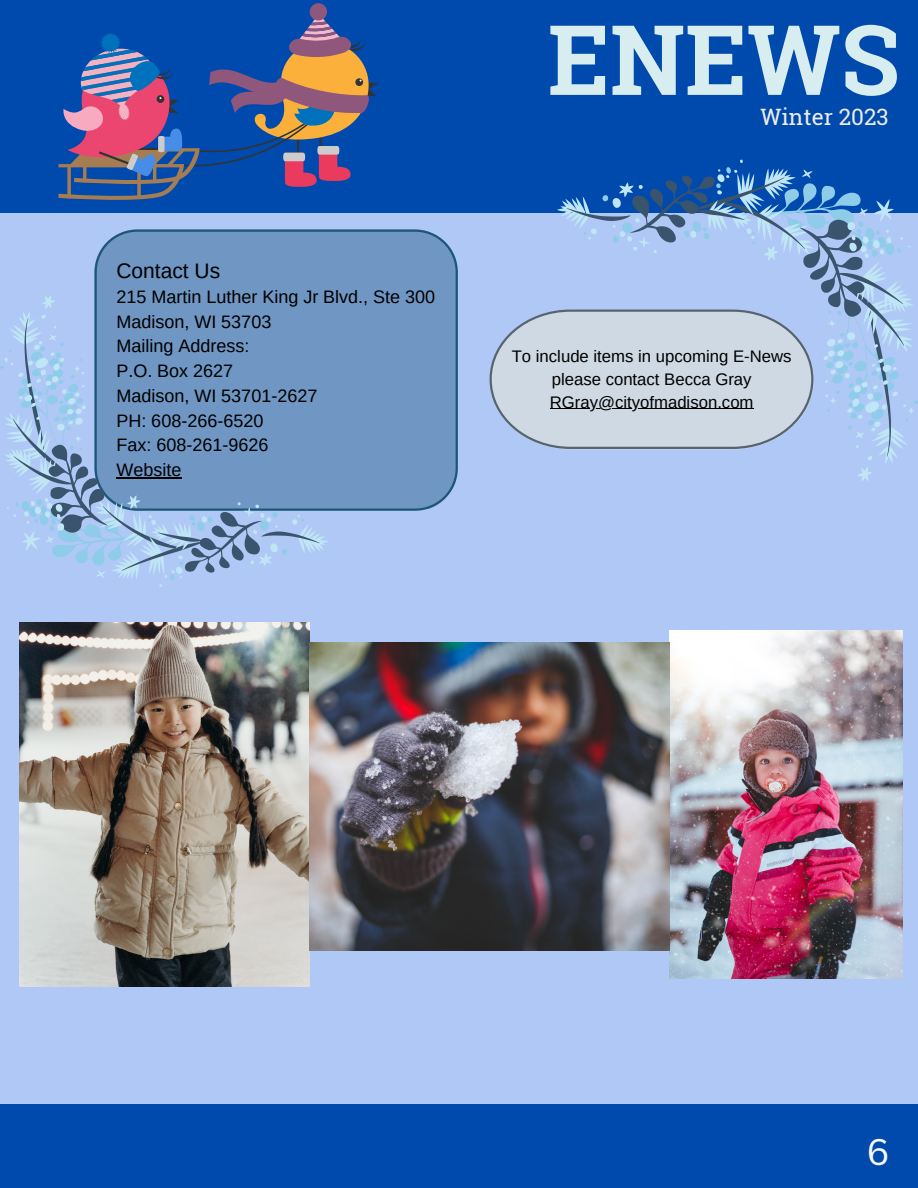
<style>
.page{position:relative;width:918px;height:1188px;background:#b0c8f6}
.page>*{position:absolute;margin:0;border:0;box-sizing:border-box;transform-origin:0 0}
.t1{font:700 97.2px "Roboto Slab";color:#d8edef}
.t2{font:36px "Canva Sans";color:#f8f9fa}
.t3{font:22.5px "Roboto Slab";color:#ededed}
.t4{font:21px "Arimo";color:#000}
.t5{font:18px/24.8px "Arimo";color:#000}
.t6{font:16.8px "Arimo";color:#000}
</style>
<div class="page">
<div style="left:0;top:0;width:918px;height:213px;background:#004aad"></div>
<div style="left:0;top:1104px;width:918px;height:84px;background:#004aad"></div>
<svg style="left:58px;top:3px;width:320px;height:197px"></svg>
<div style="left:95px;top:230px;width:363px;height:281px;background:#7096c3"></div>
<svg style="left:490px;top:310px;width:67px;height:139px"></svg>
<svg style="left:557px;top:196px;width:31px;height:254px"></svg>
<svg style="left:588px;top:160px;width:325px;height:321px"></svg>
<svg style="left:300px;top:311px;width:28px;height:242px;background:#7a9eca"></svg>
<svg style="left:4px;top:295px;width:296px;height:292px;fill:#7096c3"></svg>
<img style="left:19px;top:623px;width:290px;height:363px">
<img style="left:669px;top:631px;width:233px;height:347px">
<img style="left:309px;top:643px;width:360px;height:308px">
<hr style="left:550px;top:408px;width:204px;height:1px;background:#000">
<p class="t4" style="left:116px;top:259px;width:105px">Contact Us</p>
<h1 class="t5" style="left:116px;top:284px;width:320px">215 Martin Luther King Jr Blvd., Ste 300</h1>
<h1 class="t5" style="left:116px;top:309px;width:156px">Madison, WI 53703<br>Mailing Address:</h1>
<p class="t5" style="left:116px;top:358px;width:203px">P.O. Box 2627<br>Madison, WI 53701-2627<br>PH: 608-266-6520<br>Fax: 608-261-9626<br>Website</p>
<p class="t1" style="left:548px;top:-7px;width:353px">ENEWS</p>
<p class="t3" style="left:761px;top:101px;width:130px">Winter 2023</p>
<p class="t6" style="left:512px;top:346px;width:281px">To include items in upcoming E-News</p>
<p class="t6" style="left:552px;top:369px;width:201px">please contact Becca Gray</p>
<p class="t6" style="left:550px;top:392px;width:205px">RGray@cityofmadison.com</p>
<h2 class="t2" style="left:867px;top:1126px;width:25px">6</h2>
</div>
